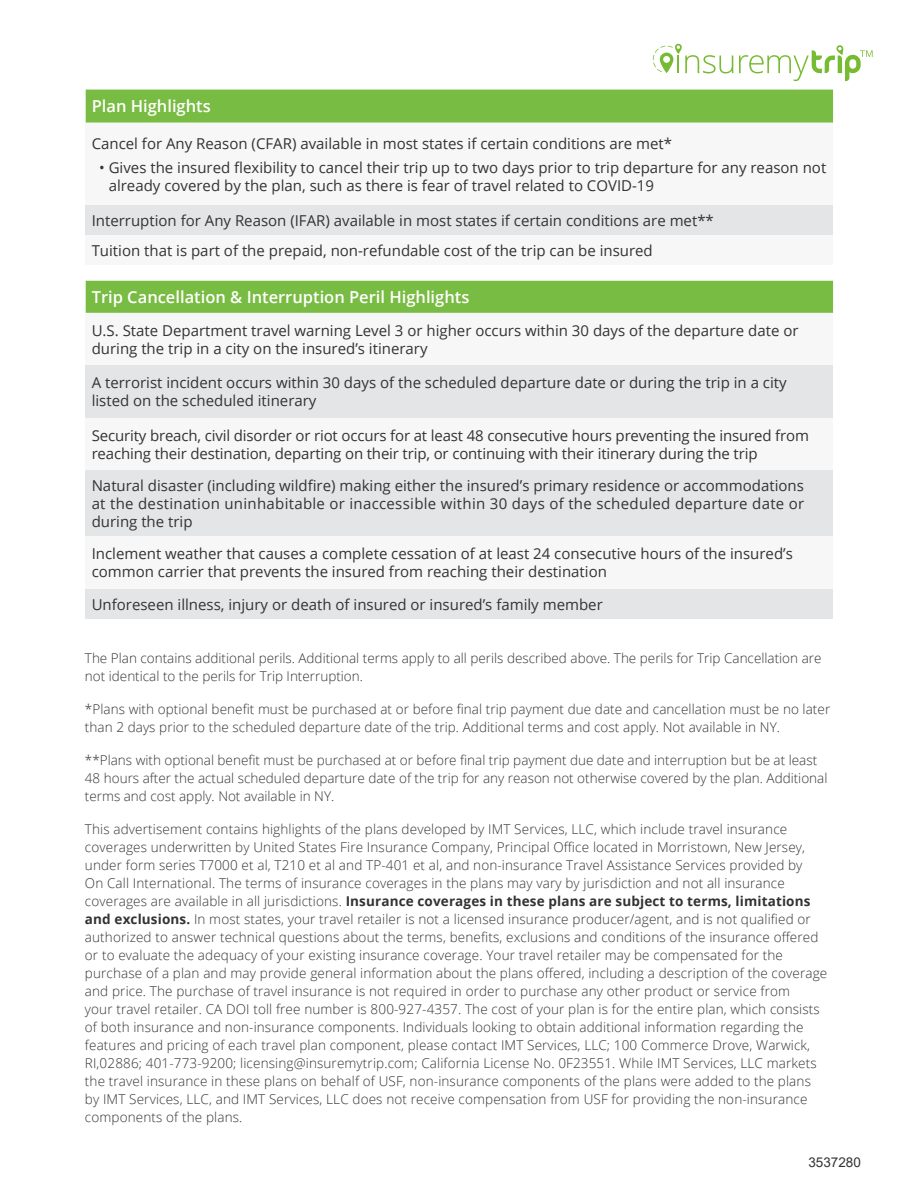
<style>
.page{position:relative;width:918px;height:1188px;background:#fff}
.page>*{position:absolute;margin:0;border:0;box-sizing:border-box;transform-origin:0 0}
.t1{font:600 16.5px "Open Sans";color:#fff}
.t2{font:15px/18px "Open Sans";color:#333}
.t3{font:300 13.5px/18px "Open Sans";letter-spacing:.01em;color:#333}
.t4{font:13.5px "Arial";color:#333}
.s1{font-weight:700}
</style>
<div class="page">
<svg style="left:653px;top:44px;width:80px;height:29px"></svg>
<svg style="left:739px;top:45px;width:134px;height:36px"></svg>
<div style="left:86px;top:90px;width:747px;height:223px;background:#79bc43"></div>
<div style="left:86px;top:123px;width:747px;height:83px;background:#f7f7f8"></div>
<div style="left:86px;top:206px;width:747px;height:30px;background:#e4e5e7"></div>
<div style="left:86px;top:236px;width:747px;height:30px;background:#f7f7f8"></div>
<svg style="left:86px;top:266px;width:747px;height:14px"></svg>
<div style="left:86px;top:313px;width:747px;height:52px;background:#f7f7f8"></div>
<div style="left:86px;top:365px;width:747px;height:53px;background:#e4e5e7"></div>
<div style="left:86px;top:418px;width:747px;height:52px;background:#f7f7f8"></div>
<div style="left:86px;top:470px;width:747px;height:66px;background:#e4e5e7"></div>
<div style="left:86px;top:536px;width:747px;height:53px;background:#f7f7f8"></div>
<div style="left:86px;top:589px;width:747px;height:30px;background:#e4e5e7"></div>
<p class="t1" style="left:92px;top:95px;width:121px">Plan Highlights</p>
<p class="t2" style="left:92px;top:134px;width:582px">Cancel for Any Reason (CFAR) available in most states if certain conditions are met*</p>
<p class="t2" style="left:109px;top:158px;width:719px;text-indent:-10px">• Gives the insured flexibility to cancel their trip up to two days prior to trip departure for any reason not already covered by the plan, such as there is fear of travel related to COVID-19</p>
<p class="t2" style="left:92px;top:211px;width:624px">Interruption for Any Reason (IFAR) available in most states if certain conditions are met**</p>
<p class="t2" style="left:92px;top:241px;width:563px">Tuition that is part of the prepaid, non-refundable cost of the trip can be insured</p>
<p class="t1" style="left:92px;top:286px;width:379px">Trip Cancellation &amp; Interruption Peril Highlights</p>
<p class="t2" style="left:92px;top:321px;width:708px">U.S. State Department travel warning Level 3 or higher occurs within 30 days of the departure date or during the trip in a city on the insured’s itinerary</p>
<p class="t2" style="left:92px;top:373px;width:697px">A terrorist incident occurs within 30 days of the scheduled departure date or during the trip in a city listed on the scheduled itinerary</p>
<p class="t2" style="left:92px;top:426px;width:719px">Security breach, civil disorder or riot occurs for at least 48 consecutive hours preventing the insured from reaching their destination, departing on their trip, or continuing with their itinerary during the trip</p>
<p class="t2" style="left:92px;top:476px;width:714px;text-align:justify">Natural disaster (including wildfire) making either the insured’s primary residence or accommodations at the destination uninhabitable or inaccessible within 30 days of the scheduled departure date or during the trip</p>
<p class="t2" style="left:92px;top:544px;width:703px">Inclement weather that causes a complete cessation of at least 24 consecutive hours of the insured’s common carrier that prevents the insured from reaching their destination</p>
<p class="t2" style="left:92px;top:595px;width:513px">Unforeseen illness, injury or death of insured or insured’s family member</p>
<p class="t3" style="left:85px;top:649px;width:738px">The Plan contains additional perils. Additional terms apply to all perils described above. The perils for Trip Cancellation are not identical to the perils for Trip Interruption.</p>
<p class="t3" style="left:85px;top:700px;width:747px">*Plans with optional benefit must be purchased at or before final trip payment due date and cancellation must be no later than 2 days prior to the scheduled departure date of the trip. Additional terms and cost apply. Not available in NY.</p>
<p class="t3" style="left:85px;top:751px;width:744px">**Plans with optional benefit must be purchased at or before final trip payment due date and interruption but be at least<br>48 hours after the actual scheduled departure date of the trip for any reason not otherwise covered by the plan. Additional terms and cost apply. Not available in NY.</p>
<p class="t3" style="left:85px;top:820px;width:744px">This advertisement contains highlights of the plans developed by IMT Services, LLC, which include travel insurance coverages underwritten by United States Fire Insurance Company, Principal Office located in Morristown, New Jersey, under form series T7000 et al, T210 et al and TP-401 et al, and non-insurance Travel Assistance Services provided by<br>On Call International. The terms of insurance coverages in the plans may vary by jurisdiction and not all insurance coverages are available in all jurisdictions. <span class="s1">Insurance coverages in these plans are subject to terms, limitations and exclusions.</span> In most states, your travel retailer is not a licensed insurance producer/agent, and is not qualified or authorized to answer technical questions about the terms, benefits, exclusions and conditions of the insurance offered or to evaluate the adequacy of your existing insurance coverage. Your travel retailer may be compensated for the purchase of a plan and may provide general information about the plans offered, including a description of the coverage and price. The purchase of travel insurance is not required in order to purchase any other product or service from<br>your travel retailer. CA DOI toll free number is 800-927-4357. The cost of your plan is for the entire plan, which consists of both insurance and non-insurance components. Individuals looking to obtain additional information regarding the features and pricing of each travel plan component, please contact IMT Services, LLC; 100 Commerce Drove, Warwick, RI,02886; 401-773-9200; licensing@insuremytrip.com; California License No. 0F23551. While IMT Services, LLC markets the travel insurance in these plans on behalf of USF, non-insurance components of the plans were added to the plans by IMT Services, LLC, and IMT Services, LLC does not receive compensation from USF for providing the non-insurance components of the plans.</p>
<p class="t4" style="left:808px;top:1153px;width:54px">3537280</p>
</div>
